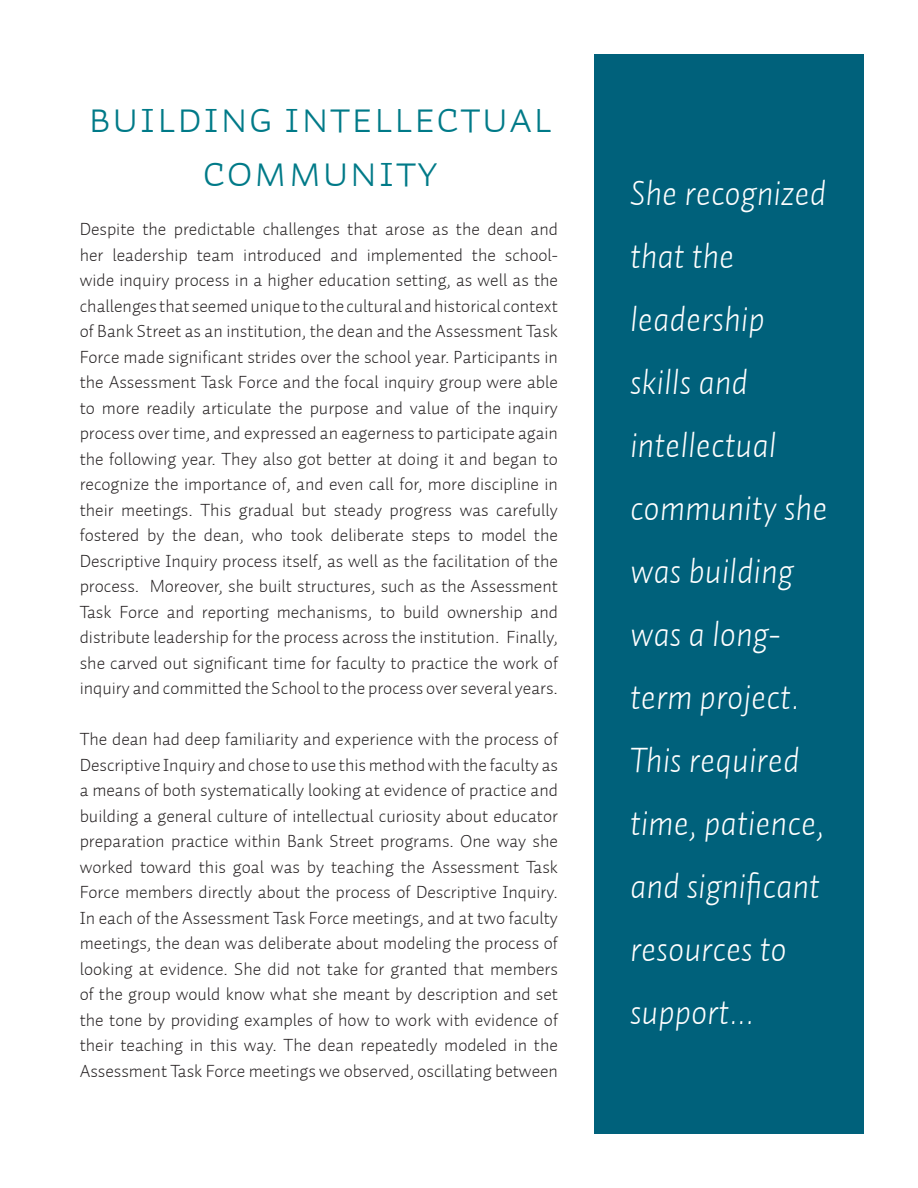
<style>
.page{position:relative;width:918px;height:1188px;background:#fff}
.page>*{position:absolute;margin:0;border:0;box-sizing:border-box;transform-origin:0 0}
.t1{font:45px/54px "Auto 1 Light Sm Cp";color:#007a88;text-align:center}
.t2{font:italic 300 36px/63px "Auto 1";color:#fff}
.t3{font:300 18px/25.5px "Auto 1";color:#231f20;text-align:justify}
</style>
<div class="page">
<div style="left:594px;top:54px;width:270px;height:1080px;background:#00617b"></div>
<p class="t1" style="left:88px;top:91px;width:466px">Building INtellectual community</p>
<p class="t3" style="left:80px;top:216px;width:480px">Despite the predictable challenges that arose as the dean and her leadership team introduced and implemented the school&shy;wide inquiry process in a higher education setting, as well as the challenges that seemed unique to the cultural and historical context of Bank Street as an institution, the dean and the Assessment Task Force made significant strides over the school year. Participants in the Assessment Task Force and the focal inquiry group were able to more readily articulate the purpose and value of the inquiry process over time, and expressed an eagerness to participate again the following year. They also got better at doing it and began to recognize the importance of, and even call for, more discipline in their meetings. This gradual but steady progress was carefully fostered by the dean, who took deliberate steps to model the Descriptive Inquiry process itself, as well as the facilitation of the process. Moreover, she built structures, such as the Assessment Task Force and reporting mechanisms, to build ownership and distribute leadership for the process across the institution. Finally, she carved out significant time for faculty to practice the work of inquiry and committed the School to the process over several years.</p>
<p class="t3" style="left:80px;top:726px;width:480px">The dean had deep familiarity and experience with the process of Descriptive Inquiry and chose to use this method with the faculty as a means of both systematically looking at evidence of practice and building a general culture of intellectual curiosity about educator preparation practice within Bank Street programs. One way she worked toward this goal was by teaching the Assessment Task Force members directly about the process of Descriptive Inquiry.<br>In each of the Assessment Task Force meetings, and at two faculty meetings, the dean was deliberate about modeling the process of looking at evidence. She did not take for granted that members of the group would know what she meant by description and set the tone by providing examples of how to work with evidence of their teaching in this way. The dean repeatedly modeled in the Assessment Task Force meetings we observed, oscillating between</p>
<p class="t2" style="left:630px;top:161px;width:199px">She recognized that the leadership skills and intellectual community she was building was a long&shy;term project.<br>This required time, patience, and significant resources to support...</p>
</div>
